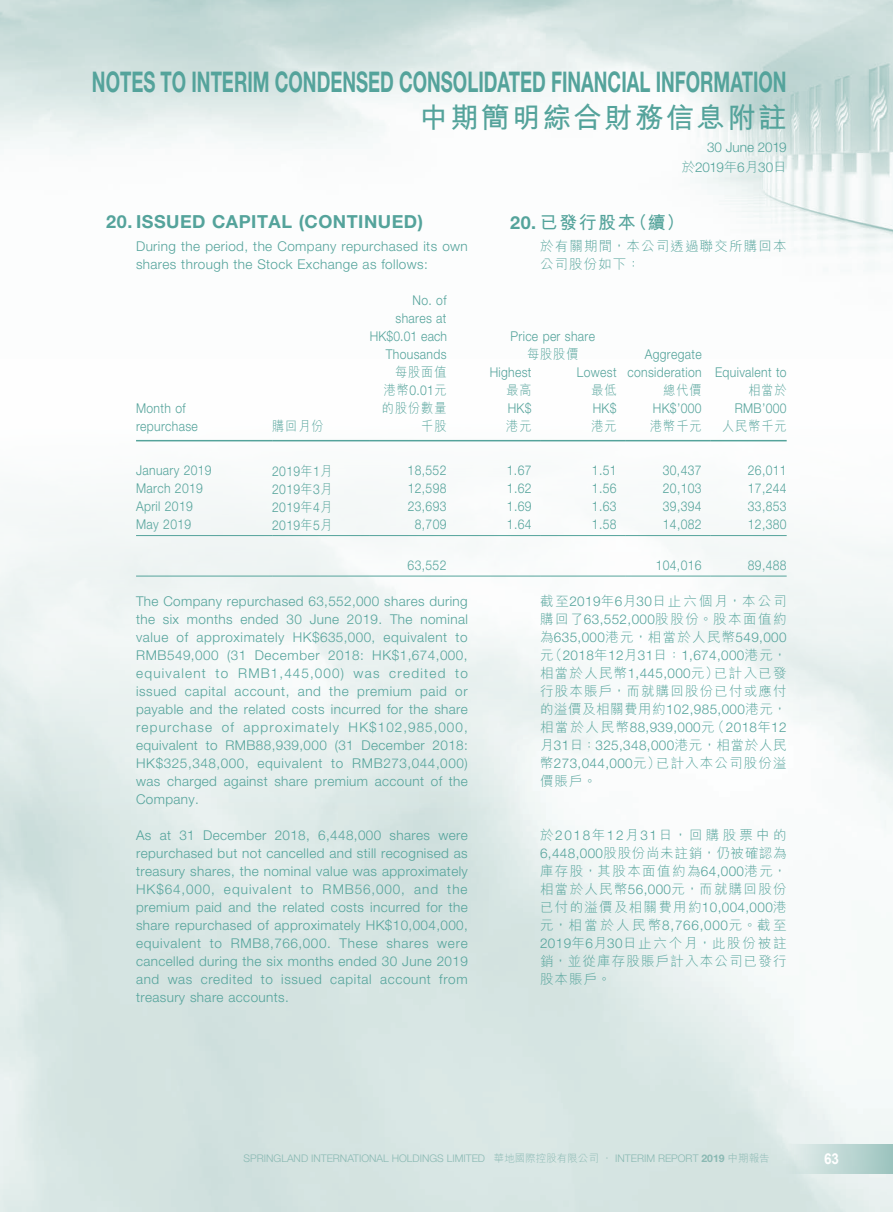
<style>
.page{position:relative;width:893px;height:1212px;background:#fff}
.page>*{position:absolute;margin:0;border:0;box-sizing:border-box;transform-origin:0 0}
.t1{font:700 28.5px "Helvetica Neue LT Std";color:#54a39b;scale:.65 1}
.t2{font:700 28.5px "M Hei HK";letter-spacing:.08em;color:#54a39b}
.t3{font:700 18px "Helvetica Neue LT Std";letter-spacing:.03em;color:#54a39b}
.t4{font:700 18px "M Hei HK";letter-spacing:.08em;color:#54a39b}
.t5{font:700 15px "Arial";color:#fff;scale:.9 1}
.t6{font:300 13.5px/18px "Helvetica Neue LT Std";letter-spacing:.03em;color:#54a39b}
.t7{font:300 13.5px/18px "Helvetica Neue LT Std";letter-spacing:.03em;color:#54a39b;text-align:right;scale:.9 1}
.t8{font:300 13.5px/18px "M Hei HK";letter-spacing:.085em;color:#54a39b}
.t9{font:300 13.5px "M Hei HK";letter-spacing:.085em;color:#54a39b;scale:.9 1}
.t10{font:300 13.5px/18px "M Hei HK";letter-spacing:.115em;color:#54a39b}
.t11{font:300 13.5px/20.2px "Helvetica Neue LT Std";letter-spacing:-.005em;color:#54a39b;text-align:right}
.t12{font:300 10.5px "Helvetica Neue LT Std";color:#8ab9b3}
.s1{font-family:"M Hei HK"}
.s2{font-family:"Helvetica Neue LT Std"}
.s3{font-family:"Adobe Song Std"}
.s4{font-weight:700}
</style>
<div class="page">
<div style="left:787px;top:1144px;width:106px;height:30px;background:linear-gradient(to right,#e2eceb,#9ec5c0)"></div>
<hr style="left:136px;top:440px;width:136px;height:1px;background:#54a39b">
<hr style="left:272px;top:440px;width:98px;height:1px;background:#54a39b">
<hr style="left:370px;top:440px;width:85px;height:1px;background:#54a39b">
<hr style="left:455px;top:440px;width:85px;height:1px;background:#54a39b">
<hr style="left:540px;top:440px;width:85px;height:1px;background:#54a39b">
<hr style="left:625px;top:440px;width:85px;height:1px;background:#54a39b">
<hr style="left:710px;top:440px;width:77px;height:1px;background:#54a39b">
<hr style="left:136px;top:535px;width:136px;height:1px;background:#54a39b">
<hr style="left:272px;top:535px;width:98px;height:1px;background:#54a39b">
<hr style="left:370px;top:535px;width:85px;height:1px;background:#54a39b">
<hr style="left:455px;top:535px;width:85px;height:1px;background:#54a39b">
<hr style="left:540px;top:535px;width:85px;height:1px;background:#54a39b">
<hr style="left:625px;top:535px;width:85px;height:1px;background:#54a39b">
<hr style="left:710px;top:535px;width:77px;height:1px;background:#54a39b">
<hr style="left:136px;top:576px;width:136px;height:1px;background:#54a39b">
<hr style="left:272px;top:576px;width:98px;height:1px;background:#54a39b">
<hr style="left:370px;top:576px;width:85px;height:1px;background:#54a39b">
<hr style="left:455px;top:576px;width:85px;height:1px;background:#54a39b">
<hr style="left:540px;top:576px;width:85px;height:1px;background:#54a39b">
<hr style="left:625px;top:576px;width:85px;height:1px;background:#54a39b">
<hr style="left:710px;top:576px;width:77px;height:1px;background:#54a39b">
<h1 class="t1" style="left:92px;top:64px;width:1070px">NOTES TO INTERIM CONDENSED CONSOLIDATED FINANCIAL INFORMATION</h1>
<h1 class="t2" style="left:420px;top:97px;width:369px">中期簡明綜合財務信息附註</h1>
<p class="t11" style="left:682px;top:137px;width:106px">30 June 2019<span class="s1">於</span>2019<span class="s1">年</span>6<span class="s1">月</span>30<span class="s1">日</span></p>
<h2 class="t3" style="left:106px;top:210px;width:318px">20. ISSUED CAPITAL (CONTINUED)</h2>
<p class="t6" style="left:136px;top:236px;width:333px;line-height:18.9px">During the period, the Company repurchased its own shares through the Stock Exchange as follows:</p>
<p class="t7" style="left:370px;top:290px;width:87px">No. of<br>shares at<br>HK$0.01 each</p>
<h2 class="t4" style="left:510px;top:209px;width:176px"><span class="s2">20.</span> 已發行股本（續）</h2>
<p class="t8" style="left:540px;top:237px;width:248px">於有關期間，本公司透過聯交所購回本公司股份如下：</p>
<p class="t7" style="left:511px;top:326px;width:95px">Price per share</p>
<p class="t7" style="left:386px;top:344px;width:69px">Thousands</p>
<p class="t9" style="left:527px;top:345px;width:59px">每股股價</p>
<p class="t7" style="left:645px;top:344px;width:65px">Aggregate</p>
<p class="t9" style="left:395px;top:363px;width:59px">每股面值</p>
<p class="t7" style="left:490px;top:362px;width:48px">Highest</p>
<p class="t7" style="left:577px;top:362px;width:235px">Lowest consideration Equivalent to</p>
<p class="t7" style="left:384px;top:381px;width:71px"><span class="s1">港幣</span>0.01<span class="s1">元</span></p>
<p class="t9" style="left:506px;top:381px;width:30px">最高</p>
<p class="t9" style="left:591px;top:381px;width:30px">最低</p>
<p class="t9" style="left:663px;top:381px;width:44px">總代價</p>
<p class="t9" style="left:748px;top:381px;width:44px">相當於</p>
<p class="t7" style="left:136px;top:398px;width:57px">Month of</p>
<p class="t9" style="left:382px;top:399px;width:73px">的股份數量</p>
<p class="t7" style="left:508px;top:398px;width:28px">HK$</p>
<p class="t7" style="left:593px;top:398px;width:28px">HK$</p>
<p class="t7" style="left:653px;top:398px;width:56px">HK$’000</p>
<p class="t7" style="left:735px;top:398px;width:59px">RMB’000</p>
<p class="t7" style="left:136px;top:416px;width:70px">repurchase</p>
<p class="t9" style="left:272px;top:417px;width:59px">購回月份</p>
<p class="t9" style="left:421px;top:417px;width:30px">千股</p>
<p class="t9" style="left:506px;top:417px;width:30px">港元</p>
<p class="t9" style="left:591px;top:417px;width:30px">港元</p>
<p class="t9" style="left:650px;top:417px;width:59px">港幣千元</p>
<p class="t9" style="left:722px;top:417px;width:73px">人民幣千元</p>
<p class="t7" style="left:136px;top:461px;width:86px">January 2019</p>
<p class="t7" style="left:272px;top:462px;width:68px">2019<span class="s1">年</span>1<span class="s1">月</span></p>
<p class="t7" style="left:408px;top:461px;width:45px">18,552</p>
<p class="t7" style="left:507px;top:461px;width:29px">1.67</p>
<p class="t7" style="left:592px;top:461px;width:29px">1.51</p>
<p class="t7" style="left:663px;top:461px;width:45px">30,437</p>
<p class="t7" style="left:748px;top:461px;width:45px">26,011</p>
<p class="t7" style="left:136px;top:479px;width:76px">March 2019</p>
<p class="t7" style="left:272px;top:480px;width:68px">2019<span class="s1">年</span>3<span class="s1">月</span></p>
<p class="t7" style="left:408px;top:479px;width:45px">12,598</p>
<p class="t7" style="left:507px;top:479px;width:29px">1.62</p>
<p class="t7" style="left:592px;top:479px;width:29px">1.56</p>
<p class="t7" style="left:663px;top:479px;width:45px">20,103</p>
<p class="t7" style="left:748px;top:479px;width:45px">17,244</p>
<p class="t7" style="left:136px;top:497px;width:65px">April 2019</p>
<p class="t7" style="left:272px;top:498px;width:68px">2019<span class="s1">年</span>4<span class="s1">月</span></p>
<p class="t7" style="left:408px;top:497px;width:45px">23,693</p>
<p class="t7" style="left:507px;top:497px;width:29px">1.69</p>
<p class="t7" style="left:592px;top:497px;width:29px">1.63</p>
<p class="t7" style="left:663px;top:497px;width:45px">39,394</p>
<p class="t7" style="left:748px;top:497px;width:45px">33,853</p>
<p class="t7" style="left:136px;top:515px;width:63px">May 2019</p>
<p class="t7" style="left:272px;top:516px;width:68px">2019<span class="s1">年</span>5<span class="s1">月</span></p>
<p class="t7" style="left:415px;top:515px;width:37px">8,709</p>
<p class="t7" style="left:507px;top:515px;width:29px">1.64</p>
<p class="t7" style="left:592px;top:515px;width:29px">1.58</p>
<p class="t7" style="left:663px;top:515px;width:45px">14,082</p>
<p class="t7" style="left:748px;top:515px;width:45px">12,380</p>
<p class="t7" style="left:408px;top:555px;width:45px">63,552</p>
<p class="t7" style="left:656px;top:555px;width:53px">104,016</p>
<p class="t7" style="left:748px;top:555px;width:45px">89,488</p>
<p class="t6" style="left:136px;top:591px;width:333px;text-align:justify">The Company repurchased 63,552,000 shares during the six months ended 30 June 2019. The nominal value of approximately HK$635,000, equivalent to RMB549,000 (31 December 2018: HK$1,674,000, equivalent to RMB1,445,000) was credited to issued capital account, and the premium paid or payable and the related costs incurred for the share repurchase of approximately HK$102,985,000, equivalent to RMB88,939,000 (31 December 2018:<br>HK$325,348,000, equivalent to RMB273,044,000) was charged against share premium account of the Company.</p>
<p class="t6" style="left:136px;top:825px;width:333px;text-align:justify">As at 31 December 2018, 6,448,000 shares were repurchased but not cancelled and still recognised as treasury shares, the nominal value was approximately HK$64,000, equivalent to RMB56,000, and the premium paid and the related costs incurred for the share repurchased of approximately HK$10,004,000, equivalent to RMB8,766,000. These shares were cancelled during the six months ended 30 June 2019 and was credited to issued capital account from treasury share accounts.</p>
<p class="t10" style="left:540px;top:591px;width:248px">截至<span class="s2">2019</span>年<span class="s2">6</span>月<span class="s2">30</span>日止六個月，本公司購回了<span class="s2">63,552,000</span>股股份。股本面值約</p>
<p class="t6" style="left:540px;top:627px;width:248px"><span class="s1">為</span>635,000<span class="s1">港元，相當於人民幣</span>549,000<span class="s1">元（</span>2018<span class="s1">年</span>12<span class="s1">月</span>31<span class="s1">日：</span>1,674,000<span class="s1">港元，</span></p>
<p class="t8" style="left:540px;top:663px;width:248px;text-align:justify">相當於人民幣<span class="s2">1,445,000</span>元）已計入已發行股本賬戶，而就購回股份已付或應付的溢價及相關費用約<span class="s2">102,985,000</span>港元，</p>
<p class="t6" style="left:540px;top:717px;width:248px"><span class="s1">相當於人民幣</span>88,939,000<span class="s1">元（</span>2018<span class="s1">年</span>12<span class="s1">月</span>31<span class="s1">日：</span>325,348,000<span class="s1">港元，相當於人民</span></p>
<p class="t8" style="left:540px;top:753px;width:248px">幣<span class="s2">273,044,000</span>元）已計入本公司股份溢價賬戶。</p>
<p class="t8" style="left:540px;top:825px;width:248px;text-align:justify">於<span class="s2">2018</span>年<span class="s2">12</span>月<span class="s2">31</span>日，回購股票中的<span class="s2">6,448,000</span>股股份尚未註銷，仍被確認為庫存股，其股本面值約為<span class="s2">64,000</span>港元，相當於人民幣<span class="s2">56,000</span>元，而就購回股份已付的溢價及相關費用約<span class="s2">10,004,000</span>港元，相當於人民幣<span class="s2">8,766,000</span>元。截至<span class="s2">2019</span>年<span class="s2">6</span>月<span class="s2">30</span>日止六个月，此股份被註銷，並從庫存股賬戶計入本公司已發行股本賬戶。</p>
<p class="t12" style="left:244px;top:1152px;width:528px">SPRINGLAND INTERNATIONAL HOLDINGS LIMITED <span class="s1">華地國際控股有限公司</span><span class="s3">・</span> INTERIM REPORT <span class="s4">2019</span> <span class="s1">中期報告</span></p>
<p class="t5" style="left:824px;top:1148px;width:18px">63</p>
</div>
